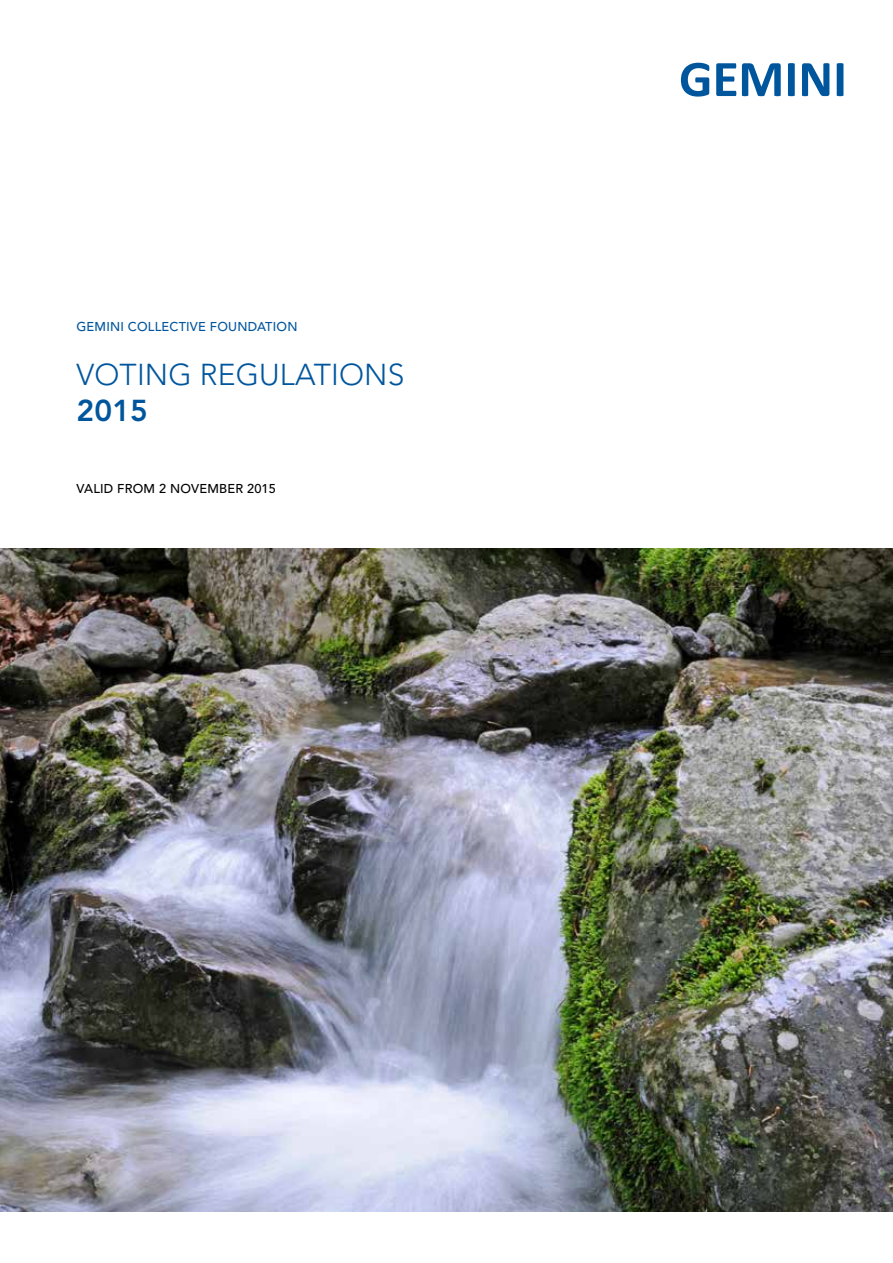
<style>
.page{position:relative;width:893px;height:1263px;background:#fff}
.page>*{position:absolute;margin:0;border:0;box-sizing:border-box;transform-origin:0 0}
.t1{font:300 30px "Avenir";letter-spacing:.005em;color:#00569d}
.t2{font:800 30px "Avenir";color:#00569d}
.t3{font:500 12.75px "Avenir";letter-spacing:.015em;color:#00569d}
.t4{font:500 12.75px "Avenir";letter-spacing:.015em;color:#000}
</style>
<div class="page">
<img style="left:0;top:549px;width:893px;height:663px">
<svg style="left:681px;top:63px;width:28px;height:34px"></svg>
<svg style="left:716px;top:63px;width:20px;height:33px"></svg>
<svg style="left:742px;top:63px;width:39px;height:33px"></svg>
<svg style="left:788px;top:63px;width:7px;height:33px"></svg>
<svg style="left:802px;top:63px;width:27px;height:33px"></svg>
<svg style="left:837px;top:63px;width:6px;height:33px"></svg>
<p class="t3" style="left:77px;top:319px;width:222px">GEMINI COLLECTIVE FOUNDATION</p>
<h1 class="t1" style="left:77px;top:357px;width:329px">VOTING REGULATIONS</h1>
<h1 class="t2" style="left:77px;top:392px;width:73px">2015</h1>
<p class="t4" style="left:77px;top:481px;width:201px">VALID FROM 2 NOVEMBER 2015</p>
</div>
